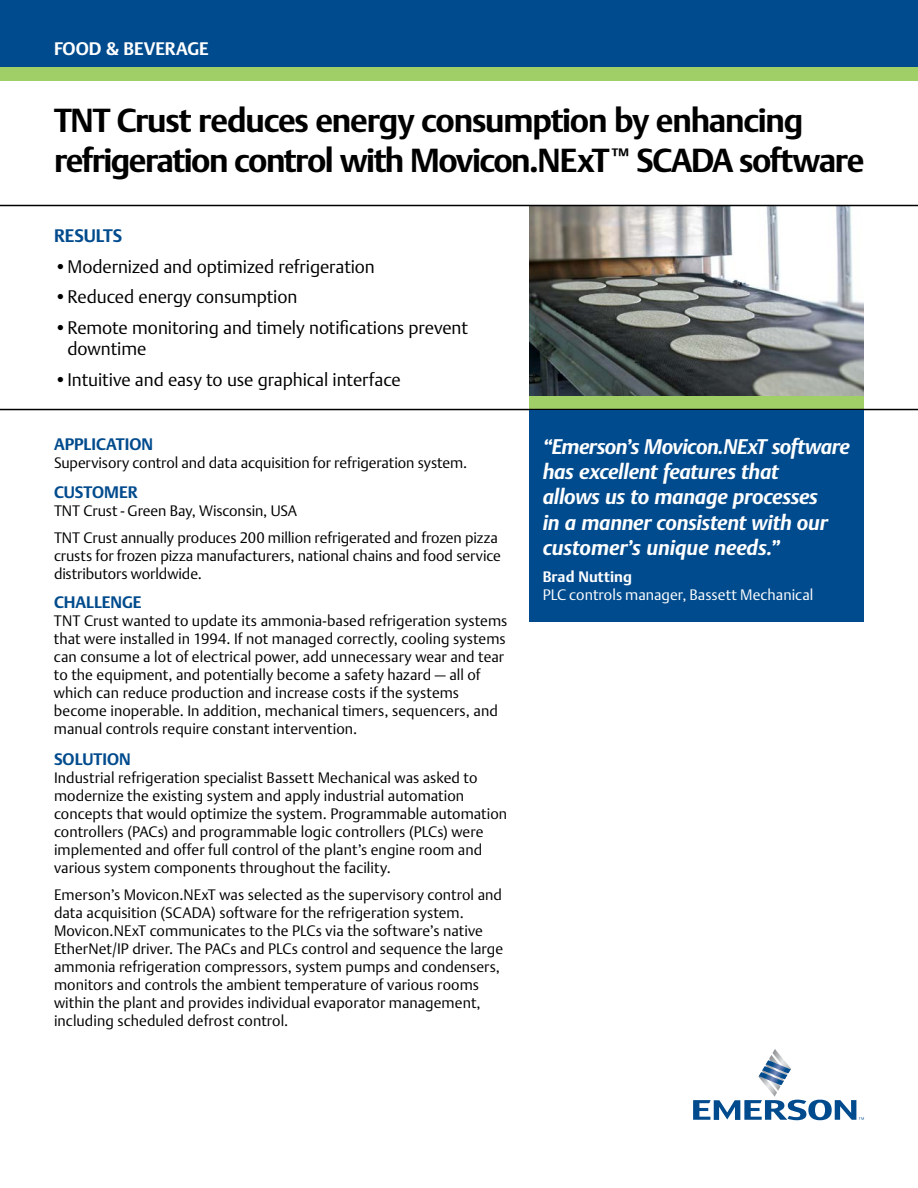
<style>
.page{position:relative;width:918px;height:1188px;background:#fff}
.page>*{position:absolute;margin:0;border:0;box-sizing:border-box;transform-origin:0 0}
.t1{font:700 33px/39.6px "DTL Argo ET";letter-spacing:-.04em;color:#000}
.t2{font:italic 700 21px/25.2px "DTL Argo ET";letter-spacing:-.015em;color:#fff}
.t3{font:300 18px/21.6px "DTL Argo ET";letter-spacing:-.005em;color:#000}
.t4{font:700 18px "DTL Argo ET";color:#fff}
.t5{font:700 18px "DTL Argo ET";letter-spacing:.005em;color:#004b8d}
.t6{font:700 16.5px "DTL Argo ET";color:#004b8d}
.t7{font:300 15px/18px "DTL Argo ET";color:#000}
.t8{font:15px "DTL Argo T Light";color:#fff}
.t9{font:700 15px "DTL Argo ET";letter-spacing:.005em;color:#fff}
.s1{font-family:"DTL Argo T Light";font-weight:400}
</style>
<div class="page">
<img style="left:529px;top:206px;width:335px;height:190px">
<div style="left:529px;top:396px;width:335px;height:14px;background:#a0cf67"></div>
<div style="left:0;top:0;width:918px;height:68px;background:#004b8d"></div>
<div style="left:0;top:68px;width:918px;height:13px;background:#a0cf67"></div>
<hr style="left:0;top:205px;width:918px;height:1px;background:#000">
<svg style="left:693px;top:1049px;width:171px;height:71px"></svg>
<hr style="left:0;top:409px;width:918px;height:1px;background:#000">
<div style="left:529px;top:410px;width:335px;height:212px;background:#004b8d"></div>
<p class="t4" style="left:54px;top:38px;width:156px">FOOD &amp; BEVERAGE</p>
<h1 class="t1" style="left:54px;top:101px;width:812px">TNT Crust reduces energy consumption by enhancing refrigeration control with Movicon.NExT <sup>™</sup> SCADA software</h1>
<p class="t5" style="left:54px;top:225px;width:70px">RESULTS</p>
<p class="t3" style="left:54px;top:256px;width:323px"><span class="s1">•</span>Modernized and optimized refrigeration</p>
<p class="t3" style="left:54px;top:286px;width:245px">•Reduced energy consumption</p>
<p class="t3" style="left:68px;top:317px;width:402px;text-indent:-14px">•Remote monitoring and timely notifications prevent downtime</p>
<p class="t3" style="left:54px;top:369px;width:348px">•Intuitive and easy to use graphical interface</p>
<p class="t6" style="left:54px;top:434px;width:101px">APPLICATION</p>
<p class="t7" style="left:54px;top:454px;width:415px">Supervisory control and data acquisition for refrigeration system.</p>
<p class="t6" style="left:54px;top:483px;width:85px">CUSTOMER</p>
<p class="t7" style="left:54px;top:498px;width:445px;line-height:27px">TNT Crust - Green Bay, Wisconsin, USA<br>TNT Crust annually produces 200 million refrigerated and frozen pizza</p>
<p class="t7" style="left:54px;top:547px;width:449px">crusts for frozen pizza manufacturers, national chains and food service distributors worldwide.</p>
<p class="t6" style="left:54px;top:592px;width:89px">CHALLENGE</p>
<p class="t7" style="left:54px;top:612px;width:455px">TNT Crust wanted to update its ammonia-based refrigeration systems that were installed in 1994. If not managed correctly, cooling systems can consume a lot of electrical power, add unnecessary wear and tear to the equipment, and potentially become a safety hazard — all of which can reduce production and increase costs if the systems become inoperable. In addition, mechanical timers, sequencers, and manual controls require constant intervention.</p>
<p class="t6" style="left:54px;top:749px;width:78px">SOLUTION</p>
<p class="t7" style="left:54px;top:769px;width:455px">Industrial refrigeration specialist Bassett Mechanical was asked to modernize the existing system and apply industrial automation concepts that would optimize the system. Programmable automation controllers (PACs) and programmable logic controllers (PLCs) were implemented and offer full control of the plant’s engine room and various system components throughout the facility.</p>
<p class="t7" style="left:54px;top:886px;width:451px">Emerson’s Movicon.NExT was selected as the supervisory control and data acquisition (SCADA) software for the refrigeration system.<br>Movicon.NExT communicates to the PLCs via the software’s native EtherNet/IP driver. The PACs and PLCs control and sequence the large ammonia refrigeration compressors, system pumps and condensers, monitors and controls the ambient temperature of various rooms within the plant and provides individual evaporator management, including scheduled defrost control.</p>
<h2 class="t2" style="left:543px;top:434px;width:309px">“Emerson’s Movicon.NExT software has excellent features that<br>allows us to manage processes<br>in a manner consistent with our customer’s unique needs.”</h2>
<p class="t9" style="left:543px;top:568px;width:91px">Brad Nutting</p>
<p class="t8" style="left:543px;top:586px;width:272px">PLC controls manager, Bassett Mechanical</p>
</div>
